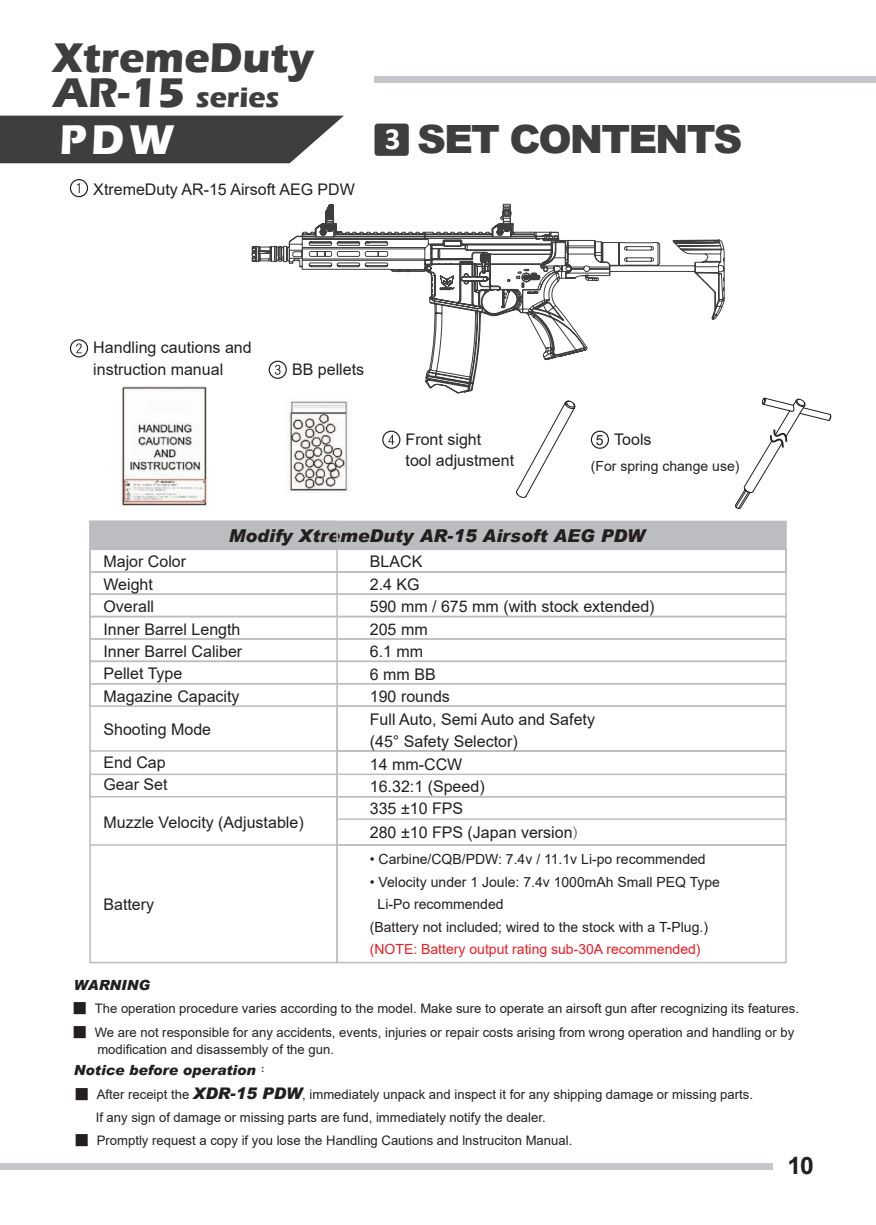
<style>
.page{position:relative;width:876px;height:1225px;background:#fff}
.page>*{position:absolute;margin:0;border:0;box-sizing:border-box;transform-origin:0 0}
.t1{font:700 42.6px "Eras ITC";color:#3e3e3f}
.t2{font:700 42.6px "Eras ITC";color:#fff}
.t3{font:900 39px "Arial";letter-spacing:-.05em;color:#3e3e3f}
.t4{font:700 29px "Eras ITC";color:#3e3e3f}
.t5{font:700 24px "Arial";color:#231f20}
.t6{font:italic 900 17.6px "Arial";color:#231f20}
.t7{font:16px/22.6px "Arial";color:#231f20}
.t8{font:14px "Arial";color:#231f20}
.t9{font:14px "Arial";color:#ee1d23}
.t10{font:italic 900 14px "Arial";color:#231f20}
.t11{font:13.2px/17.2px "Arial";color:#231f20}
.s1{font-size:42.6px}
.s2{font-family:"Calibri";font-weight:700;font-size:31px;color:#fff}
.s3{font-size:14px}
.s4{font-family:"Adobe Ming Std";font-weight:300}
.s5{font-family:"DF Yuan W5 WIN BF";font-size:16px}
.s6{font-family:"Adobe Ming Std";font-weight:300;font-style:normal}
.s7{font-weight:900;font-style:italic;font-size:16px}
</style>
<div class="page">
<div style="left:90px;top:521px;width:696px;height:28px;background:#bcbdc0"></div>
<div style="left:89px;top:520px;width:698px;height:52px;border:1px solid #bcbdc0"></div>
<div style="left:89px;top:548px;width:698px;height:24px;border:1px solid #bcbdc0"></div>
<div style="left:89px;top:571px;width:698px;height:24px;border:1px solid #bcbdc0"></div>
<div style="left:89px;top:593px;width:698px;height:24px;border:1px solid #bcbdc0"></div>
<div style="left:89px;top:616px;width:698px;height:23px;border:1px solid #bcbdc0"></div>
<div style="left:89px;top:638px;width:698px;height:24px;border:1px solid #bcbdc0"></div>
<div style="left:89px;top:660px;width:698px;height:24px;border:1px solid #bcbdc0"></div>
<div style="left:89px;top:683px;width:698px;height:24px;border:1px solid #bcbdc0"></div>
<div style="left:89px;top:773px;width:698px;height:24px;border:1px solid #bcbdc0"></div>
<div style="left:336px;top:796px;width:451px;height:24px;border:1px solid #bcbdc0"></div>
<div style="left:336px;top:705px;width:451px;height:46px;border:1px solid #bcbdc0"></div>
<hr style="left:90px;top:750px;width:696px;height:1px;background:#bcbdc0">
<div style="left:336px;top:844px;width:451px;height:119px;border:1px solid #bcbdc0"></div>
<div style="left:336px;top:750px;width:451px;height:95px;border:1px solid #bcbdc0"></div>
<hr style="left:90px;top:844px;width:247px;height:1px;background:#bcbdc0">
<div style="left:0;top:1163px;width:772px;height:6px;background:#c4c7cb"></div>
<div style="left:374px;top:77px;width:502px;height:6px;background:#c4c7cb"></div>
<div style="left:374px;top:124px;width:35px;height:32px;background:#3e3e3f;border-radius:3px"></div>
<svg style="left:0;top:116px;width:344px;height:47px;background:#4c4c4d"></svg>
<svg style="left:325px;top:204px;width:10px;height:19px"></svg>
<svg style="left:251px;top:223px;width:474px;height:171px"></svg>
<svg style="left:491px;top:204px;width:23px;height:34px"></svg>
<div style="left:89px;top:520px;width:249px;height:443px;border:2px solid #bcbdc0"></div>
<img style="left:289px;top:399px;width:60px;height:93px">
<img style="left:121px;top:386px;width:86px;height:119px">
<div style="left:70px;top:179px;width:18px;height:18px;border:1px solid #231f20;border-radius:50%"></div>
<svg style="left:77px;top:183px;width:3px;height:10px"></svg>
<svg style="left:516px;top:401px;width:59px;height:97px"></svg>
<svg style="left:76px;top:343px;width:6px;height:10px"></svg>
<div style="left:70px;top:339px;width:18px;height:18px;border:1px solid #231f20;border-radius:50%"></div>
<svg style="left:275px;top:365px;width:6px;height:10px"></svg>
<div style="left:269px;top:361px;width:18px;height:18px;border:1px solid #231f20;border-radius:50%"></div>
<svg style="left:388px;top:435px;width:6px;height:10px"></svg>
<div style="left:382px;top:430px;width:18px;height:19px;border:1px solid #231f20;border-radius:50%"></div>
<svg style="left:735px;top:397px;width:96px;height:112px"></svg>
<div style="left:591px;top:430px;width:18px;height:19px;border:1px solid #231f20;border-radius:50%"></div>
<h1 class="t1" style="left:54px;top:33px;width:262px">XtremeDuty</h1>
<h3 class="t4" style="left:54px;top:81px;width:227px"><span class="s1">AR-15</span> series</h3>
<h1 class="t2" style="left:60px;top:115px;width:117px">PDW</h1>
<p class="t7" style="left:93px;top:177px;width:263px">XtremeDuty AR-15 Airsoft AEG PDW</p>
<h2 class="t3" style="left:385px;top:110px;width:359px"><span class="s2">3</span> SET CONTENTS</h2>
<p class="t7" style="left:93px;top:337px;width:160px;line-height:21.6px">Handling cautions and instruction manual</p>
<p class="t7" style="left:292px;top:358px;width:74px">BB pellets</p>
<p class="t7" style="left:406px;top:428px;width:110px;line-height:21.6px">Front sight<br>tool adjustment</p>
<p class="t7" style="left:596px;top:428px;width:57px"><span class="s3">5</span> Tools</p>
<p class="t8" style="left:591px;top:456px;width:150px">(For spring change use)</p>
<h3 class="t6" style="left:229px;top:524px;width:418px">Modify XtremeDuty AR-15 Airsoft AEG PDW</h3>
<p class="t7" style="left:103px;top:550px;width:140px">Major Color<br>Weight<br>Overall<br>Inner Barrel Length<br>Inner Barrel Caliber<br>Pellet Type<br>Magazine Capacity</p>
<p class="t7" style="left:103px;top:718px;width:109px">Shooting Mode</p>
<p class="t7" style="left:370px;top:550px;width:286px">BLACK<br>2.4 KG<br>590 mm / 675 mm (with stock extended)<br>205 mm<br>6.1 mm<br>6 mm BB<br>190 rounds<br>Full Auto, Semi Auto and Safety<br>(45° Safety Selector)<br>14 mm-CCW<br>16.32:1 (Speed)</p>
<p class="t7" style="left:103px;top:751px;width:66px">End Cap<br>Gear Set</p>
<p class="t7" style="left:103px;top:810px;width:202px">Muzzle Velocity (Adjustable)</p>
<p class="t7" style="left:103px;top:892px;width:52px">Battery</p>
<p class="t7" style="left:370px;top:796px;width:209px;line-height:24px">335 ±10 FPS<br>280 ±10 FPS (Japan version<span class="s4">)</span></p>
<p class="t8" style="left:370px;top:849px;width:337px">• Carbine/CQB/PDW: 7.4v / 11.1v Li-po recommended</p>
<p class="t8" style="left:370px;top:872px;width:352px">• Velocity under 1 Joule: 7.4v 1000mAh Small PEQ Type</p>
<p class="t8" style="left:378px;top:894px;width:128px">Li-Po recommended</p>
<p class="t8" style="left:370px;top:917px;width:340px">(Battery not included; wired to the stock with a T-Plug.)</p>
<p class="t9" style="left:370px;top:939px;width:332px">(NOTE: Battery output rating sub-30A recommended)</p>
<p class="t10" style="left:74px;top:976px;width:78px">WARNING</p>
<p class="t11" style="left:72px;top:1000px;width:729px"><span class="s5">■</span> The operation procedure varies according to the model. Make sure to operate an airsoft gun after recognizing its features.</p>
<p class="t11" style="left:97px;top:1023px;width:698px;text-indent:-25px"><span class="s5">■</span> We are not responsible for any accidents, events, injuries or repair costs arising from wrong operation and handling or by modification and disassembly of the gun.</p>
<p class="t10" style="left:74px;top:1061px;width:198px">Notice before operation<span class="s6">：</span></p>
<p class="t11" style="left:96px;top:1082px;width:659px;line-height:23.2px;text-indent:-22px"><span class="s5">■</span> After receipt the <span class="s7">XDR-15 PDW</span>, immediately unpack and inspect it for any shipping damage or missing parts.<br>If any sign of damage or missing parts are fund, immediately notify the dealer.</p>
<p class="t11" style="left:74px;top:1131px;width:500px"><span class="s5">■</span> Promptly request a copy if you lose the Handling Cautions and lnstruciton Manual.</p>
<h3 class="t5" style="left:787px;top:1148px;width:28px">10</h3>
</div>
